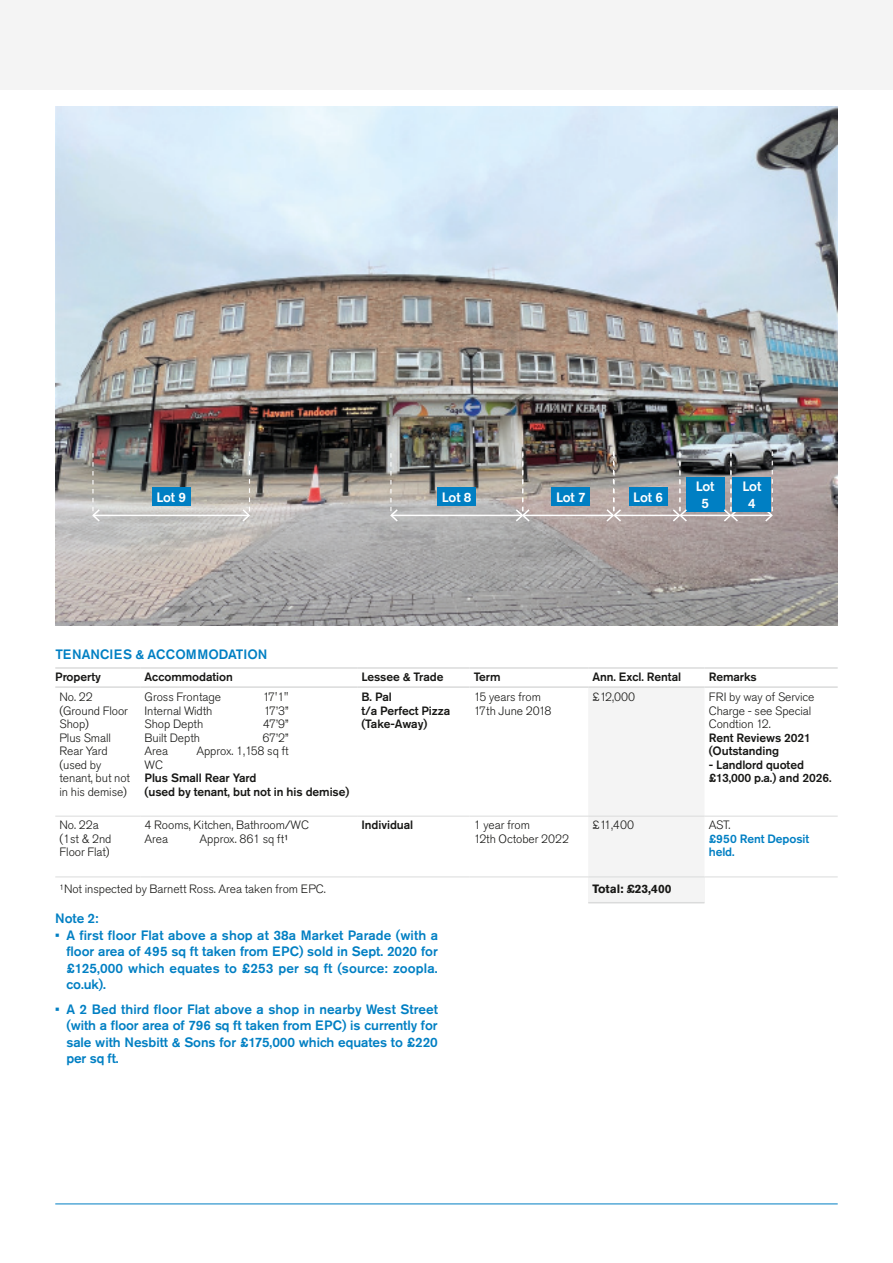
<style>
.page{position:relative;width:893px;height:1263px;background:#fff}
.page>*{position:absolute;margin:0;border:0;box-sizing:border-box;transform-origin:0 0}
.t1{font:500 13.5px/16.5px "Akzidenz Grotesk Pro";letter-spacing:-.005em;color:#007fc3;text-align:justify}
.t2{font:500 13.5px/16.5px "Akzidenz Grotesk Pro";letter-spacing:-.015em;color:#fff;text-align:center}
.t3{font:300 12px/13.5px "Akzidenz Grotesk Pro";letter-spacing:-.005em;color:#181816}
.t4{font:500 12px/13.5px "Akzidenz Grotesk Pro";letter-spacing:-.005em;color:#181816}
.t5{font:500 12px/13.5px "Akzidenz Grotesk Pro";letter-spacing:-.005em;color:#007fc3}
.t6{font:700 12px "Akzidenz Grotesk Pro";letter-spacing:-.005em;color:#181816}
.s1{font-weight:400}
</style>
<div class="page">
<div style="left:0;top:0;width:893px;height:89px;background:#f4f4f4"></div>
<hr style="left:55px;top:1203px;width:783px;height:1px;background:#007fc3">
<img style="left:55px;top:106px;width:783px;height:520px">
<div style="left:686px;top:477px;width:38px;height:35px;background:#007fc3"></div>
<hr style="left:93px;top:515px;width:156px;height:1px;background:#fff">
<svg style="left:91px;top:453px;width:10px;height:70px"></svg>
<svg style="left:241px;top:451px;width:10px;height:72px"></svg>
<hr style="left:391px;top:515px;width:131px;height:1px;background:#fff">
<svg style="left:389px;top:453px;width:10px;height:70px"></svg>
<hr style="left:523px;top:515px;width:90px;height:1px;background:#fff">
<svg style="left:514px;top:451px;width:17px;height:72px"></svg>
<hr style="left:614px;top:515px;width:65px;height:1px;background:#fff">
<svg style="left:605px;top:451px;width:18px;height:72px"></svg>
<hr style="left:680px;top:515px;width:50px;height:1px;background:#fff">
<svg style="left:671px;top:451px;width:17px;height:72px"></svg>
<hr style="left:731px;top:515px;width:41px;height:1px;background:#fff">
<svg style="left:722px;top:451px;width:18px;height:72px"></svg>
<svg style="left:764px;top:451px;width:10px;height:72px"></svg>
<div style="left:152px;top:488px;width:38px;height:18px;background:#007fc3"></div>
<div style="left:438px;top:488px;width:38px;height:18px;background:#007fc3"></div>
<div style="left:552px;top:488px;width:38px;height:18px;background:#007fc3"></div>
<div style="left:629px;top:488px;width:38px;height:18px;background:#007fc3"></div>
<div style="left:733px;top:477px;width:38px;height:35px;background:#007fc3"></div>
<div style="left:588px;top:688px;width:116px;height:188px;background:#f4f4f4"></div>
<div style="left:588px;top:877px;width:116px;height:26px;background:#f4f4f4"></div>
<hr style="left:140px;top:816px;width:217px;height:1px;background:#dadbdb">
<hr style="left:140px;top:667px;width:217px;height:2px;background:#dadbdb">
<hr style="left:357px;top:667px;width:112px;height:2px;background:#dadbdb">
<hr style="left:140px;top:686px;width:217px;height:2px;background:#dadbdb">
<hr style="left:357px;top:686px;width:112px;height:2px;background:#dadbdb">
<hr style="left:55px;top:876px;width:85px;height:1px;background:#dadbdb">
<hr style="left:140px;top:876px;width:217px;height:1px;background:#dadbdb">
<hr style="left:357px;top:876px;width:112px;height:1px;background:#dadbdb">
<hr style="left:469px;top:876px;width:119px;height:1px;background:#dadbdb">
<hr style="left:55px;top:667px;width:85px;height:2px;background:#dadbdb">
<hr style="left:469px;top:667px;width:119px;height:2px;background:#dadbdb">
<hr style="left:588px;top:667px;width:116px;height:2px;background:#dadbdb">
<hr style="left:704px;top:667px;width:134px;height:2px;background:#dadbdb">
<hr style="left:55px;top:686px;width:85px;height:2px;background:#dadbdb">
<hr style="left:469px;top:686px;width:119px;height:2px;background:#dadbdb">
<hr style="left:588px;top:686px;width:116px;height:2px;background:#dadbdb">
<hr style="left:704px;top:686px;width:134px;height:2px;background:#dadbdb">
<hr style="left:588px;top:902px;width:116px;height:1px;background:#dadbdb">
<hr style="left:588px;top:876px;width:116px;height:1px;background:#dadbdb">
<hr style="left:704px;top:876px;width:134px;height:1px;background:#dadbdb">
<hr style="left:55px;top:816px;width:85px;height:1px;background:#dadbdb">
<hr style="left:357px;top:816px;width:112px;height:1px;background:#dadbdb">
<hr style="left:469px;top:816px;width:119px;height:1px;background:#dadbdb">
<hr style="left:588px;top:816px;width:116px;height:1px;background:#dadbdb">
<hr style="left:704px;top:816px;width:134px;height:1px;background:#dadbdb">
<p class="t2" style="left:156px;top:488px;width:31px">Lot 9</p>
<p class="t2" style="left:442px;top:488px;width:31px">Lot 8</p>
<p class="t2" style="left:556px;top:488px;width:31px">Lot 7</p>
<p class="t2" style="left:633px;top:488px;width:31px">Lot 6</p>
<p class="t2" style="left:743px;top:478px;width:20px">Lot<br>4</p>
<p class="t2" style="left:696px;top:478px;width:20px">Lot<br>5</p>
<p class="t1" style="left:55px;top:646px;width:214px">TENANCIES &amp; ACCOMMODATION</p>
<p class="t4" style="left:55px;top:670px;width:47px">Property</p>
<p class="t4" style="left:145px;top:670px;width:90px">Accommodation</p>
<p class="t4" style="left:361px;top:670px;width:84px">Lessee &amp; Trade</p>
<p class="t4" style="left:474px;top:670px;width:28px">Term</p>
<p class="t4" style="left:592px;top:670px;width:90px">Ann. Excl. Rental</p>
<p class="t4" style="left:709px;top:670px;width:50px">Remarks</p>
<p class="t3" style="left:60px;top:690px;width:72px">No. 22 (Ground Floor<br>Shop)<br>Plus Small<br>Rear Yard (used by tenant, but not in his demise)</p>
<p class="t3" style="left:145px;top:690px;width:78px">Gross Frontage</p>
<p class="t3" style="left:263px;top:690px;width:27px">17'1"</p>
<p class="t4" style="left:361px;top:690px;width:90px">B. Pal<br>t/a Perfect Pizza (Take-Away)</p>
<p class="t3" style="left:474px;top:690px;width:79px">15 years from<br>17th June 2018</p>
<p class="t3" style="left:592px;top:690px;width:44px">£12,000</p>
<p class="t3" style="left:709px;top:690px;width:107px">FRI by way of Service<br>Charge - see Special<br>Condtion 12.</p>
<p class="t4" style="left:709px;top:730px;width:104px">Rent Reviews 2021 (Outstanding</p>
<p class="t4" style="left:709px;top:757px;width:124px">- Landlord quoted £13,000 p.a.) and 2026.</p>
<p class="t3" style="left:145px;top:704px;width:69px">Internal Width</p>
<p class="t3" style="left:264px;top:704px;width:26px">17’3”</p>
<p class="t3" style="left:145px;top:717px;width:60px">Shop Depth</p>
<p class="t3" style="left:263px;top:717px;width:27px">47’9”</p>
<p class="t3" style="left:145px;top:731px;width:57px">Built Depth</p>
<p class="t3" style="left:263px;top:731px;width:28px">67’2”</p>
<p class="t3" style="left:145px;top:744px;width:25px">Area</p>
<p class="t3" style="left:196px;top:744px;width:94px">Approx. 1,158 sq ft</p>
<p class="t3" style="left:145px;top:758px;width:20px">WC</p>
<p class="t4" style="left:145px;top:771px;width:206px">Plus Small Rear Yard<br>(used by tenant, but not in his demise)</p>
<p class="t3" style="left:60px;top:818px;width:53px">No. 22a (1st &amp; 2nd<br>Floor Flat)</p>
<p class="t3" style="left:145px;top:818px;width:166px">4 Rooms, Kitchen, Bathroom/WC<br>Area</p>
<p class="t3" style="left:200px;top:832px;width:91px">Approx. 861 sq ft<span class="s1">¹</span></p>
<p class="t4" style="left:361px;top:818px;width:53px">Individual</p>
<p class="t3" style="left:474px;top:818px;width:97px">1 year from<br>12th October 2022</p>
<p class="t3" style="left:592px;top:818px;width:43px">£11,400</p>
<p class="t3" style="left:709px;top:818px;width:23px">AST.</p>
<p class="t5" style="left:709px;top:832px;width:102px">£950 Rent Deposit held.</p>
<p class="t3" style="left:60px;top:882px;width:268px">¹Not inspected by Barnett Ross. Area taken from EPC.</p>
<p class="t6" style="left:592px;top:881px;width:80px">Total: £23,400</p>
<p class="t1" style="left:55px;top:910px;width:45px">Note 2:</p>
<p class="t1" style="left:66px;top:926px;width:373px;text-indent:-11px">• A first floor Flat above a shop at 38a Market Parade (with a floor area of 495 sq ft taken from EPC) sold in Sept. 2020 for £125,000 which equates to £253 per sq ft (source: zoopla. co.uk).</p>
<p class="t1" style="left:66px;top:1000px;width:373px;text-indent:-11px">• A 2 Bed third floor Flat above a shop in nearby West Street (with a floor area of 796 sq ft taken from EPC) is currently for sale with Nesbitt &amp; Sons for £175,000 which equates to £220 per sq ft.</p>
</div>
